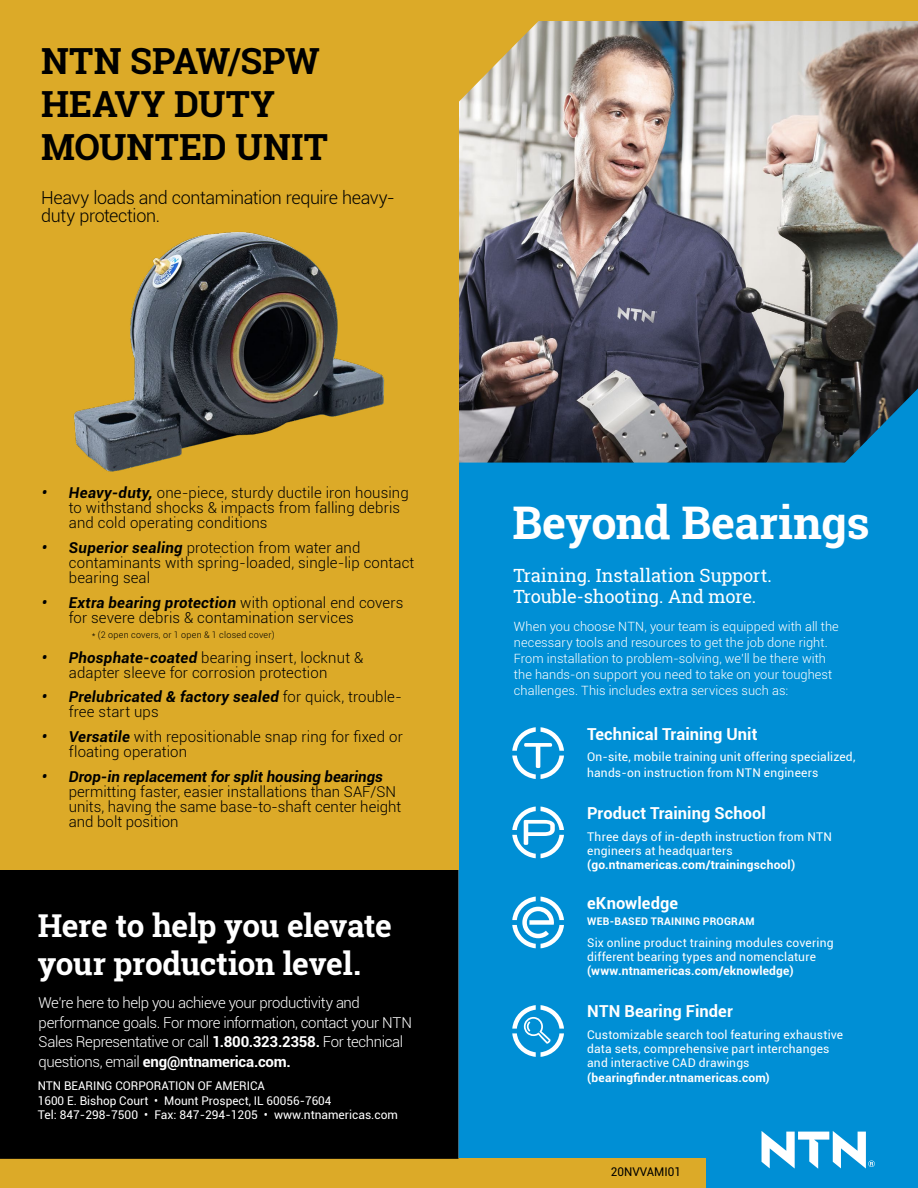
<style>
.page{position:relative;width:918px;height:1188px;background:#fff}
.page>*{position:absolute;margin:0;border:0;box-sizing:border-box;transform-origin:0 0}
.t1{font:700 45px "Roboto Slab";letter-spacing:-.01em;color:#fff}
.t2{font:700 36px/43.2px "Roboto Slab";color:#000}
.t3{font:700 31.5px/37.8px "Roboto Slab";letter-spacing:-.015em;color:#fff}
.t4{font:18.15px/21.8px "Roboto Slab";letter-spacing:-.01em;color:#fff}
.t5{font:300 18px/18px "Roboto";letter-spacing:-.02em;color:#000}
.t6{font:700 16.5px "Roboto";letter-spacing:.005em;color:#fff}
.t7{font:300 15px/15px "Roboto";letter-spacing:.005em;color:#000}
.t8{font:300 15px/19.5px "Roboto";letter-spacing:-.025em;color:#fff}
.t9{font:italic 700 15px "Roboto";color:#000}
.t10{font:300 12.75px/16px "Roboto";letter-spacing:.005em;color:#fff}
.t11{font:12px/14.4px "Roboto";letter-spacing:.015em;color:#fff}
.t12{font:700 12px "Roboto";letter-spacing:.015em;color:#fff}
.t13{font:12px "Roboto";color:#000}
.t14{font:700 10.5px "Roboto";letter-spacing:.025em;color:#fff}
.t15{font:300 9px "Roboto";letter-spacing:.03em;color:#000}
.s1{font-weight:700;font-style:italic}
.s2{font-weight:700}
</style>
<div class="page">
<img style="left:459px;top:20px;width:459px;height:443px">
<svg style="left:811px;top:376px;width:107px;height:87px"></svg>
<svg style="left:458px;top:20px;width:96px;height:107px"></svg>
<div style="left:0;top:0;width:918px;height:20px;background:#dcaa28"></div>
<div style="left:458px;top:463px;width:460px;height:725px;background:#008fd5"></div>
<svg style="left:512px;top:727px;width:52px;height:52px"></svg>
<svg style="left:512px;top:807px;width:52px;height:51px"></svg>
<svg style="left:512px;top:897px;width:52px;height:51px"></svg>
<svg style="left:512px;top:1005px;width:52px;height:52px"></svg>
<div style="left:0;top:1159px;width:706px;height:29px;background:#dcaa28"></div>
<div style="left:0;top:869px;width:458px;height:290px;background:#000"></div>
<svg style="left:762px;top:1131px;width:113px;height:38px"></svg>
<div style="left:0;top:6px;width:458px;height:863px;background:#dcaa28"></div>
<img style="left:73px;top:232px;width:311px;height:240px">
<h2 class="t2" style="left:41px;top:39px;width:288px">NTN SPAW/SPW<br>HEAVY DUTY<br>MOUNTED UNIT</h2>
<p class="t5" style="left:41px;top:188px;width:355px">Heavy loads and contamination require heavy&shy;duty protection.</p>
<p class="t7" style="left:69px;top:485px;width:341px;text-indent:-27px"><span class="s1">• Heavy-duty,</span> one-piece, sturdy ductile iron housing to withstand shocks &amp; impacts from falling debris and cold operating conditions</p>
<p class="t7" style="left:69px;top:540px;width:347px;text-indent:-27px"><span class="s1">• Superior sealing</span> protection from water and contaminants with spring-loaded, single-lip contact bearing seal</p>
<p class="t7" style="left:69px;top:595px;width:336px;text-indent:-27px"><span class="s1">• Extra bearing protection</span> with optional end covers for severe debris &amp; contamination services</p>
<p class="t15" style="left:92px;top:628px;width:184px">* (2 open covers, or 1 open &amp; 1 closed cover)</p>
<p class="t7" style="left:42px;top:649px;width:323px;text-align:center"><span class="s1">• Phosphate-coated</span> bearing insert, locknut &amp; adapter sleeve for corrosion protection</p>
<p class="t7" style="left:69px;top:689px;width:334px;text-indent:-27px"><span class="s1">• Prelubricated &amp; factory sealed</span> for quick, trouble&shy;free start ups</p>
<p class="t7" style="left:69px;top:729px;width:335px;text-indent:-27px"><span class="s1">• Versatile</span> with repositionable snap ring for fixed or floating operation</p>
<p class="t9" style="left:42px;top:766px;width:343px">• Drop-in replacement for split housing bearings</p>
<p class="t7" style="left:69px;top:783px;width:334px">permitting faster, easier installations than SAF/SN units, having the same base-to-shaft center height and bolt position</p>
<h3 class="t3" style="left:38px;top:907px;width:356px">Here to help you elevate your production level.</h3>
<p class="t8" style="left:39px;top:993px;width:375px">We’re here to help you achieve your productivity and performance goals. For more information, contact your NTN Sales Representative or call <span class="s2">1.800.323.2358.</span> For technical questions, email <span class="s2">eng@ntnamerica.com.</span></p>
<p class="t11" style="left:38px;top:1078px;width:362px">NTN BEARING CORPORATION OF AMERICA<br>1600 E. Bishop Court • Mount Prospect, IL 60056-7604<br>Tel: 847-298-7500 • Fax: 847-294-1205 • www.ntnamericas.com</p>
<h1 class="t1" style="left:513px;top:492px;width:359px">Beyond Bearings</h1>
<p class="t4" style="left:513px;top:564px;width:260px">Training. Installation Support.<br>Trouble-shooting. And more.</p>
<p class="t10" style="left:514px;top:618px;width:326px">When you choose NTN, your team is equipped with all the necessary tools and resources to get the job done right.<br>From installation to problem-solving, we’ll be there with the hands-on support you need to take on your toughest challenges. This includes extra services such as:</p>
<p class="t6" style="left:587px;top:723px;width:172px">Technical Training Unit</p>
<p class="t11" style="left:587px;top:749px;width:270px;line-height:16px">On-site, mobile training unit offering specialized, hands-on instruction from NTN engineers</p>
<p class="t6" style="left:587px;top:802px;width:180px">Product Training School</p>
<p class="t11" style="left:587px;top:829px;width:246px">Three days of in-depth instruction from NTN engineers at headquarters</p>
<p class="t12" style="left:587px;top:857px;width:210px">(go.ntnamericas.com/trainingschool)</p>
<p class="t6" style="left:587px;top:891px;width:92px">eKnowledge</p>
<p class="t14" style="left:587px;top:914px;width:169px">WEB-BASED TRAINING PROGRAM</p>
<p class="t11" style="left:587px;top:935px;width:248px">Six online product training modules covering different bearing types and nomenclature</p>
<p class="t12" style="left:587px;top:963px;width:208px">(www.ntnamericas.com/eknowledge)</p>
<p class="t6" style="left:587px;top:1000px;width:147px">NTN Bearing Finder</p>
<p class="t11" style="left:587px;top:1027px;width:258px">Customizable search tool featuring exhaustive data sets, comprehensive part interchanges and interactive CAD drawings</p>
<p class="t12" style="left:587px;top:1069px;width:184px">(bearingfinder.ntnamericas.com)</p>
<p class="t13" style="left:611px;top:1163px;width:72px">20NVVAMI01</p>
</div>
